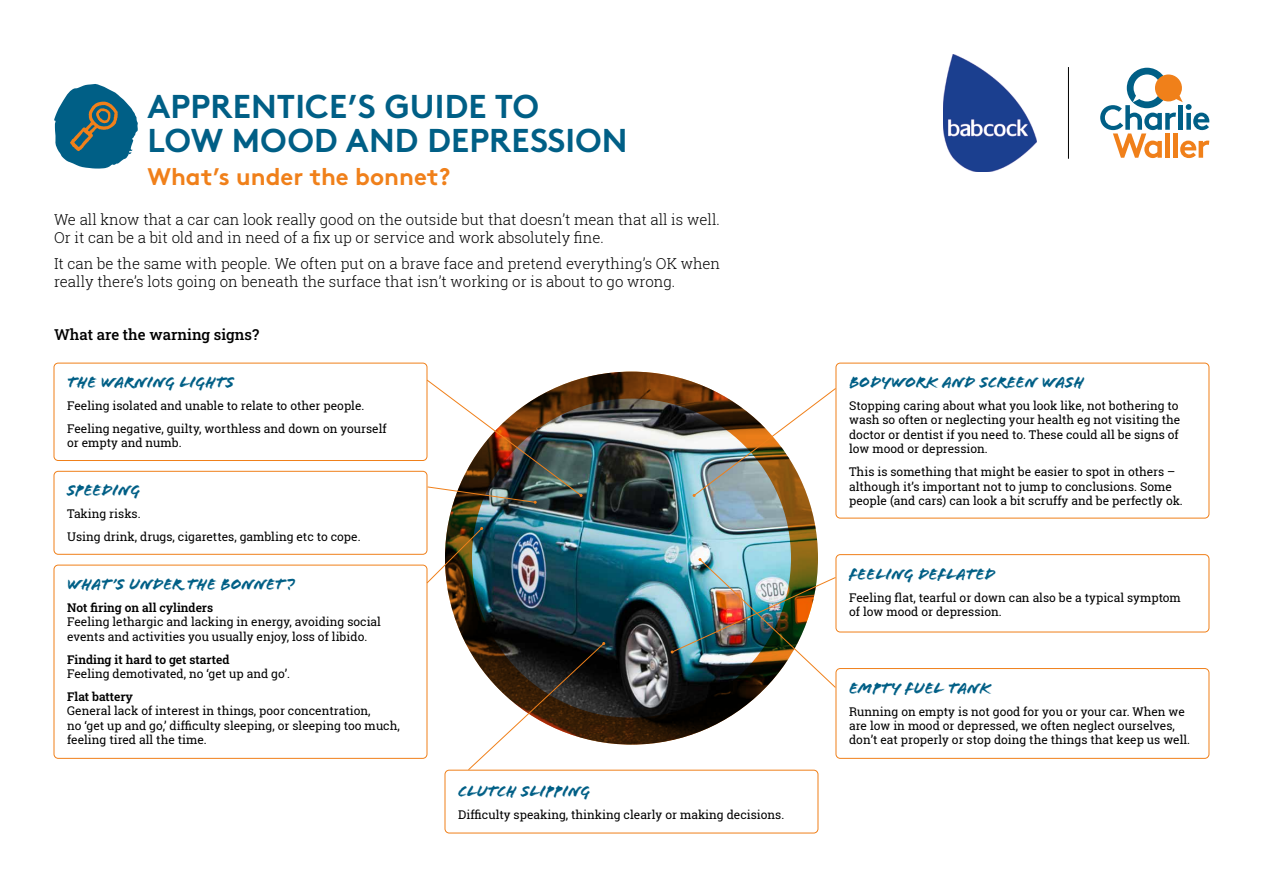
<style>
.page{position:relative;width:1263px;height:893px;background:#fff}
.page>*{position:absolute;margin:0;border:0;box-sizing:border-box;transform-origin:0 0}
.t1{font:700 33px/34.2px "Brown";letter-spacing:.005em;color:#005f86}
.t2{font:700 24px "Brown";color:#f0801a}
.t3{font:16.5px "Flood Std";color:#005f86}
.t4{font:300 15px/18px "Roboto Slab";color:#000}
.t5{font:500 15px "Roboto Slab";color:#000}
.t6{font:12px/14.4px "Roboto Slab";color:#000}
.t7{font:600 12px "Roboto Slab";color:#000}
</style>
<div class="page">
<div style="left:836px;top:363px;width:373px;height:155px;border:1px solid #f0801a;border-radius:4px"></div>
<div style="left:54px;top:363px;width:373px;height:98px;border:1px solid #f0801a;border-radius:4px"></div>
<div style="left:54px;top:471px;width:373px;height:84px;border:1px solid #f0801a;border-radius:4px"></div>
<div style="left:54px;top:565px;width:373px;height:194px;border:1px solid #f0801a;border-radius:4px"></div>
<div style="left:836px;top:554px;width:373px;height:78px;border:1px solid #f0801a;border-radius:4px"></div>
<div style="left:836px;top:668px;width:373px;height:91px;border:1px solid #f0801a;border-radius:4px"></div>
<div style="left:445px;top:770px;width:373px;height:63px;border:1px solid #f0801a;border-radius:4px"></div>
<img style="left:445px;top:372px;width:373px;height:373px;border-radius:186px">
<div style="left:445px;top:372px;width:373px;height:373px;border:27px solid #f0801a;border-radius:50%"></div>
<svg style="left:1100px;top:68px;width:109px;height:90px"></svg>
<img style="left:943px;top:54px;width:94px;height:118px">
<hr style="left:1068px;top:67px;width:1px;height:92px;background:#000">
<svg style="left:54px;top:84px;width:84px;height:85px"></svg>
<img style="left:693px;top:387px;width:144px;height:110px">
<svg style="left:426px;top:527px;width:57px;height:57px"></svg>
<img style="left:426px;top:379px;width:157px;height:125px">
<img style="left:671px;top:558px;width:165px;height:130px">
<svg style="left:467px;top:642px;width:138px;height:129px"></svg>
<h1 class="t1" style="left:148px;top:86px;width:481px">APPRENTICE’S GUIDE TO<br>LOW MOOD AND DEPRESSION</h1>
<h2 class="t2" style="left:147px;top:157px;width:305px">What’s under the bonnet?</h2>
<p class="t4" style="left:54px;top:210px;width:667px">We all know that a car can look really good on the outside but that doesn’t mean that all is well.<br>Or it can be a bit old and in need of a fix up or service and work absolutely fine.</p>
<p class="t4" style="left:54px;top:254px;width:668px">It can be the same with people. We often put on a brave face and pretend everything’s OK when really there’s lots going on beneath the surface that isn’t working or is about to go wrong.</p>
<p class="t5" style="left:54px;top:324px;width:207px">What are the warning signs?</p>
<h3 class="t3" style="left:67px;top:373px;width:169px">THE WARNING LIGHTS</h3>
<p class="t6" style="left:67px;top:394px;width:321px;line-height:23px">Feeling isolated and unable to relate to other people.<br>Feeling negative, guilty, worthless and down on yourself</p>
<p class="t6" style="left:67px;top:436px;width:116px">or empty and numb.</p>
<h3 class="t3" style="left:67px;top:481px;width:75px">SPEEDING</h3>
<p class="t6" style="left:67px;top:502px;width:295px;line-height:23px">Taking risks.<br>Using drink, drugs, cigarettes, gambling etc to cope.</p>
<h3 class="t3" style="left:67px;top:575px;width:229px">WHAT’S UNDER THE BONNET?</h3>
<p class="t7" style="left:67px;top:599px;width:148px">Not firing on all cylinders</p>
<p class="t6" style="left:67px;top:615px;width:315px">Feeling lethargic and lacking in energy, avoiding social events and activities you usually enjoy, loss of libido.</p>
<p class="t7" style="left:67px;top:651px;width:164px">Finding it hard to get started</p>
<p class="t6" style="left:67px;top:666px;width:224px">Feeling demotivated, no ‘get up and go’.</p>
<p class="t7" style="left:67px;top:688px;width:67px">Flat battery</p>
<p class="t6" style="left:67px;top:704px;width:334px">General lack of interest in things, poor concentration,<br>no ‘get up and go,’ difficulty sleeping, or sleeping too much, feeling tired all the time.</p>
<h3 class="t3" style="left:458px;top:781px;width:134px">CLUTCH SLIPPING</h3>
<p class="t6" style="left:458px;top:807px;width:328px">Difficulty speaking, thinking clearly or making decisions.</p>
<h3 class="t3" style="left:849px;top:373px;width:237px">BODYWORK AND SCREEN WASH</h3>
<p class="t6" style="left:849px;top:398px;width:333px">Stopping caring about what you look like, not bothering to wash so often or neglecting your health eg not visiting the doctor or dentist if you need to. These could all be signs of low mood or depression.</p>
<p class="t6" style="left:849px;top:464px;width:335px">This is something that might be easier to spot in others – although it’s important not to jump to conclusions. Some people (and cars) can look a bit scruffy and be perfectly ok.</p>
<h3 class="t3" style="left:849px;top:564px;width:148px">FEELING DEFLATED</h3>
<p class="t6" style="left:849px;top:590px;width:333px">Feeling flat, tearful or down can also be a typical symptom of low mood or depression.</p>
<h3 class="t3" style="left:849px;top:678px;width:144px">EMPTY FUEL TANK</h3>
<p class="t6" style="left:849px;top:704px;width:343px">Running on empty is not good for you or your car. When we are low in mood or depressed, we often neglect ourselves, don’t eat properly or stop doing the things that keep us well.</p>
</div>
